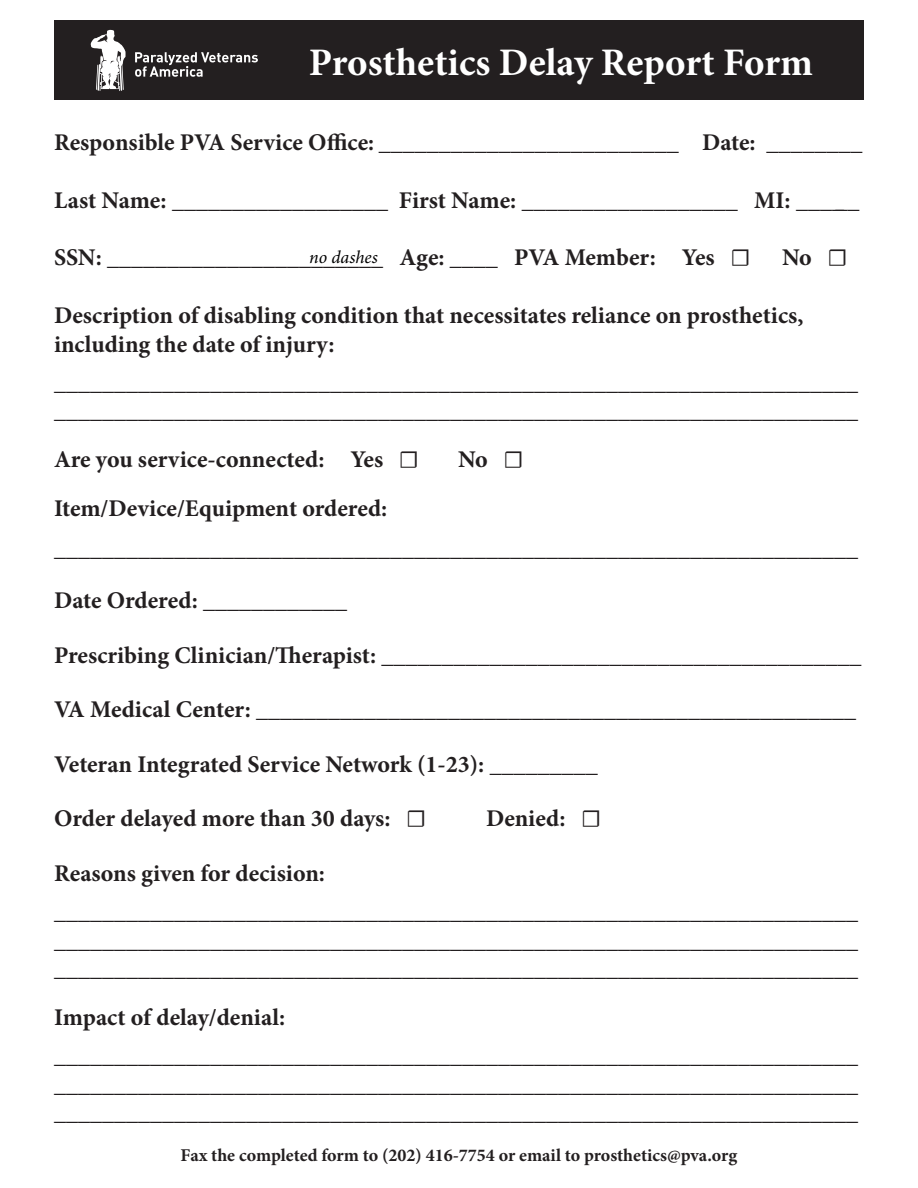
<style>
.page{position:relative;width:918px;height:1188px;background:#fff}
.page>*{position:absolute;margin:0;border:0;box-sizing:border-box;transform-origin:0 0}
.t1{font:700 39px "Minion Pro";color:#fff}
.t2{font:24px/28.8px "Minion Pro";color:#231f20;text-align:justify}
.t3{font:700 24px "Minion Pro";color:#231f20}
.t4{font:700 18px "Minion Pro";color:#231f20}
.t5{font:italic 18px "Minion Pro";color:#000}
.s1{font-weight:700}
.s2{font-weight:700;font-stretch:condensed}
.s3{font-weight:400}
</style>
<div class="page">
<div style="left:54px;top:21px;width:810px;height:79px;background:#231f20"></div>
<svg style="left:91px;top:30px;width:35px;height:61px"></svg>
<svg style="left:135px;top:52px;width:123px;height:25px"></svg>
<p class="t1" style="left:309px;top:35px;width:506px">Prosthetics Delay Report Form</p>
<p class="t2" style="left:54px;top:128px;width:810px"><span class="s1">Responsible PVA Service Office</span><span class="s2">:</span> _________________________ <span class="s1">Date:</span> ________</p>
<p class="t2" style="left:54px;top:186px;width:807px"><span class="s1">Last Name:</span> __________________ <span class="s1">First Name:</span> __________________ <span class="s1">MI:</span> ______</p>
<p class="t2" style="left:54px;top:244px;width:698px"><span class="s1">SSN:</span> _______________________ <span class="s1">Age:</span> ____ <span class="s1">PVA Member: Yes ☐</span></p>
<p class="t3" style="left:782px;top:241px;width:67px">No ☐</p>
<p class="t3" style="left:54px;top:299px;width:751px">Description of disabling condition that necessitates reliance on prosthetics,</p>
<p class="t3" style="left:54px;top:327px;width:282px">including the date of injury:</p>
<p class="t2" style="left:54px;top:368px;width:805px">___________________________________________________________________ ___________________________________________________________________</p>
<p class="t3" style="left:54px;top:443px;width:367px">Are you service-connected: Yes ☐</p>
<p class="t3" style="left:458px;top:443px;width:67px">No ☐</p>
<p class="t3" style="left:54px;top:491px;width:335px">Item/Device/Equipment ordered:</p>
<p class="t2" style="left:54px;top:535px;width:805px">___________________________________________________________________</p>
<p class="t3" style="left:54px;top:584px;width:295px">Date Ordered: <span class="s3">____________</span></p>
<p class="t2" style="left:54px;top:641px;width:809px"><span class="s1">Prescribing Clinician/Therapist:</span> ________________________________________</p>
<p class="t2" style="left:54px;top:695px;width:804px"><span class="s1">VA Medical Center:</span> __________________________________________________</p>
<p class="t3" style="left:54px;top:747px;width:545px">Veteran Integrated Service Network (1-23): <span class="s3">_________</span></p>
<p class="t3" style="left:54px;top:802px;width:374px">Order delayed more than 30 days: ☐</p>
<p class="t3" style="left:486px;top:802px;width:117px">Denied: ☐</p>
<p class="t3" style="left:54px;top:857px;width:273px">Reasons given for decision:</p>
<p class="t2" style="left:54px;top:897px;width:805px">___________________________________________________________________ ___________________________________________________________________ ___________________________________________________________________</p>
<p class="t3" style="left:54px;top:1001px;width:233px">Impact of delay/denial:</p>
<p class="t2" style="left:54px;top:1041px;width:805px">___________________________________________________________________ ___________________________________________________________________ ___________________________________________________________________</p>
<p class="t4" style="left:181px;top:1143px;width:558px">Fax the completed form to (202) 416-7754 or email to prosthetics@pva.org</p>
<p class="t5" style="left:309px;top:245px;width:70px">no dashes</p>
</div>
